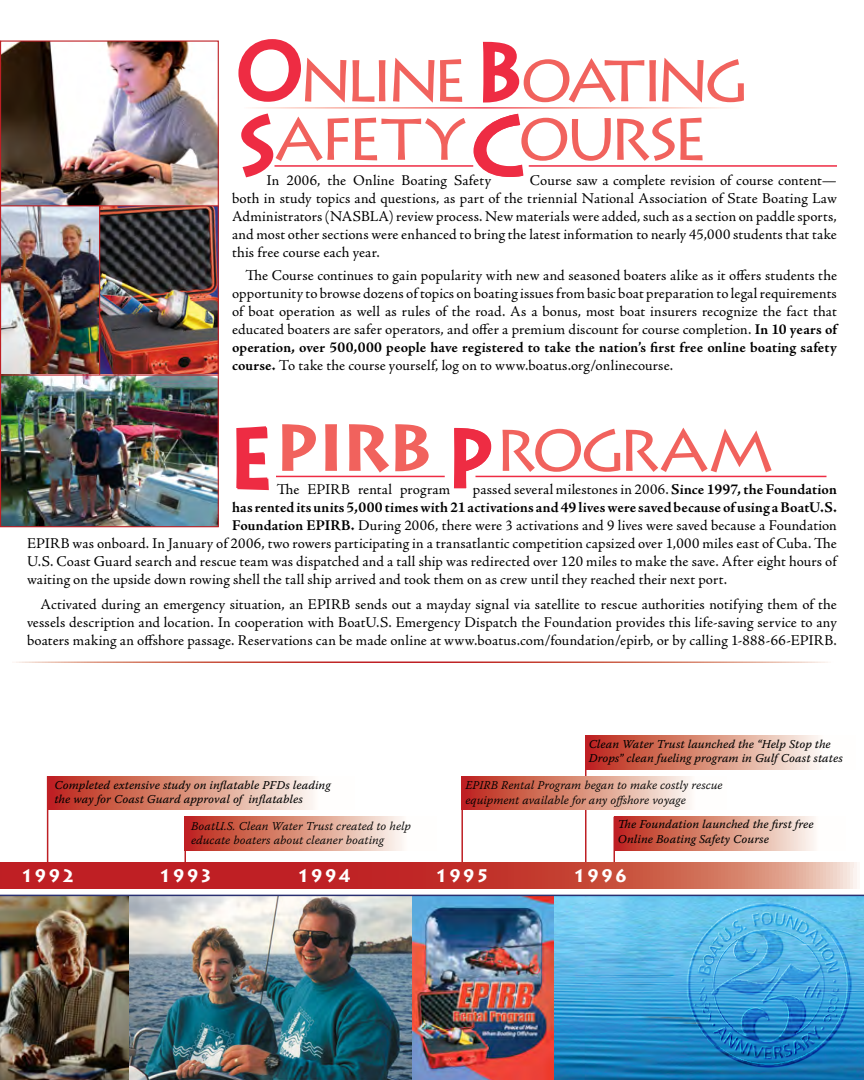
<style>
.page{position:relative;width:864px;height:1080px;background:#fff}
.page>*{position:absolute;margin:0;border:0;box-sizing:border-box;transform-origin:0 0}
.t1{font:79.5px "Lithos Pro";color:#ee2c43}
.t2{font:69px/58.5px "Lithos Pro";letter-spacing:-.09em;color:#f1625d}
.t3{font:700 18px "Lithos Pro";color:#fff}
.t4{font:15px/18px "Adobe Jenson Pro";letter-spacing:.01em;color:#000;text-align:justify}
.t5{font:700 15px "Adobe Jenson Pro";letter-spacing:.01em;color:#000}
.t6{font:12px/14.4px "Warnock Pro It Capt";color:#000}
.t7{font:12px/14.4px "Warnock Pro Light It Capt";color:#000}
.s1{font-size:79.5px;color:#ee2c43}
.s2{font-weight:700}
.s3{font-weight:700;font-size:66px}
</style>
<div class="page">
<img style="left:2px;top:42px;width:215px;height:483px">
<hr style="left:585px;top:736px;width:1px;height:132px;background:#be1f24">
<hr style="left:184px;top:817px;width:2px;height:48px;background:#be1f24">
<hr style="left:461px;top:776px;width:2px;height:91px;background:#be1f24">
<hr style="left:614px;top:817px;width:1px;height:50px;background:#be1f24">
<hr style="left:47px;top:776px;width:1px;height:94px;background:#be1f24">
<svg style="left:238px;top:39px;width:63px;height:63px"></svg>
<svg style="left:483px;top:41px;width:37px;height:62px"></svg>
<svg style="left:241px;top:113px;width:33px;height:65px"></svg>
<hr style="left:274px;top:165px;width:199px;height:2px;background:#ee2c43">
<hr style="left:529px;top:165px;width:308px;height:2px;background:#ee2c43">
<hr style="left:276px;top:476px;width:169px;height:1px;background:#ee2c43">
<hr style="left:476px;top:476px;width:350px;height:1px;background:#ee2c43">
<svg style="left:454px;top:427px;width:40px;height:62px"></svg>
<svg style="left:471px;top:113px;width:53px;height:64px"></svg>
<img style="left:553px;top:896px;width:311px;height:184px">
<img style="left:129px;top:896px;width:424px;height:184px">
<svg style="left:0;top:863px;width:857px;height:26px;background:#c7443e"></svg>
<img style="left:0;top:896px;width:129px;height:184px">
<div style="left:184px;top:817px;width:252px;height:34px;background:linear-gradient(to right,#bc2711,#fff)"></div>
<div style="left:48px;top:776px;width:307px;height:34px;background:linear-gradient(to right,#bc2712,#fff)"></div>
<div style="left:462px;top:776px;width:264px;height:34px;background:linear-gradient(to right,#bc2812,#fff)"></div>
<div style="left:614px;top:817px;width:232px;height:34px;background:linear-gradient(to right,#bc2712,#fff)"></div>
<svg style="left:236px;top:426px;width:33px;height:65px"></svg>
<div style="left:585px;top:736px;width:270px;height:34px;background:linear-gradient(to right,#bc2712,#fff)"></div>
<img style="left:667px;top:896px;width:197px;height:182px">
<hr style="left:0;top:895px;width:864px;height:1px;background:#293071">
<div style="left:0;top:40px;width:219px;height:487px;border:1px solid #be1f24"></div>
<hr style="left:0;top:205px;width:219px;height:1px;background:#be1f24">
<hr style="left:0;top:374px;width:218px;height:2px;background:#be1f24">
<hr style="left:99px;top:206px;width:1px;height:169px;background:#be1f24">
<h2 class="t2" style="left:236px;top:49px;width:515px"><span class="s1">O</span>nline <span class="s1">B</span>oating<br><span class="s1">S</span>afety ourse</h2>
<p class="t4" style="left:266px;top:171px;width:226px">In 2006, the Online Boating Safety</p>
<h1 class="t1" style="left:471px;top:100px;width:54px">C</h1>
<p class="t4" style="left:232px;top:171px;width:606px;text-indent:298px">Course saw a complete revision of course content— both in study topics and questions, as part of the triennial National Association of State Boating Law Administrators (NASBLA) review process. New materials were added, such as a section on paddle sports, and most other sections were enhanced to bring the latest information to nearly 45,000 students that take this free course each year.</p>
<p class="t4" style="left:232px;top:267px;width:606px;text-indent:14px">The Course continues to gain popularity with new and seasoned boaters alike as it offers students the opportunity to browse dozens of topics on boating issues from basic boat preparation to legal requirements of boat operation as well as rules of the road. As a bonus, most boat insurers recognize the fact that educated boaters are safer operators, and offer a premium discount for course completion. <span class="s2">In 10 years of operation, over 500,000 people have registered to take the nation’s first free online boating safety course.</span> To take the course yourself, log on to www.boatus.org/onlinecourse.</p>
<h2 class="t2" style="left:274px;top:419px;width:501px"><span class="s3">PIRB</span> rogram</h2>
<h1 class="t1" style="left:228px;top:414px;width:47px">E</h1>
<h1 class="t1" style="left:445px;top:413px;width:50px">P</h1>
<p class="t4" style="left:277px;top:481px;width:175px">The EPIRB rental program</p>
<p class="t4" style="left:473px;top:481px;width:366px">passed several milestones in 2006. <span class="s2">Since 1997, the Foundation</span></p>
<p class="t5" style="left:232px;top:499px;width:606px">has rented its units 5,000 times with 21 activations and 49 lives were saved because of using a BoatU.S.</p>
<p class="t4" style="left:232px;top:517px;width:606px"><span class="s2">Foundation EPIRB.</span> During 2006, there were 3 activations and 9 lives were saved because a Foundation</p>
<p class="t4" style="left:27px;top:535px;width:811px">EPIRB was onboard. In January of 2006, two rowers participating in a transatlantic competition capsized over 1,000 miles east of Cuba. The</p>
<p class="t4" style="left:27px;top:553px;width:811px">U.S. Coast Guard search and rescue team was dispatched and a tall ship was redirected over 120 miles to make the save. After eight hours of</p>
<p class="t4" style="left:27px;top:571px;width:702px">waiting on the upside down rowing shell the tall ship arrived and took them on as crew until they reached their next port.</p>
<p class="t4" style="left:27px;top:596px;width:811px;text-indent:14px">Activated during an emergency situation, an EPIRB sends out a mayday signal via satellite to rescue authorities notifying them of the vessels description and location. In cooperation with BoatU.S. Emergency Dispatch the Foundation provides this life-saving service to any boaters making an offshore passage. Reservations can be made online at www.boatus.com/foundation/epirb, or by calling 1-888-66-EPIRB.</p>
<p class="t6" style="left:55px;top:778px;width:278px">Completed extensive study on inflatable PFDs leading the way for Coast Guard approval of inflatables</p>
<p class="t7" style="left:191px;top:818px;width:221px">BoatU.S. Clean Water Trust created to help educate boaters about cleaner boating</p>
<p class="t6" style="left:589px;top:737px;width:256px">Clean Water Trust launched the “Help Stop the<br>Drops” clean fueling program in Gulf Coast states</p>
<p class="t7" style="left:465px;top:778px;width:259px">EPIRB Rental Program began to make costly rescue equipment available for any offshore voyage</p>
<p class="t6" style="left:618px;top:817px;width:197px">The Foundation launched the first free<br>Online Boating Safety Course</p>
<p class="t3" style="left:20px;top:865px;width:57px">1992</p>
<p class="t3" style="left:158px;top:865px;width:57px">1993</p>
<p class="t3" style="left:296px;top:865px;width:57px">1994</p>
<p class="t3" style="left:434px;top:865px;width:57px">1995</p>
<p class="t3" style="left:572px;top:865px;width:57px">1996</p>
</div>
